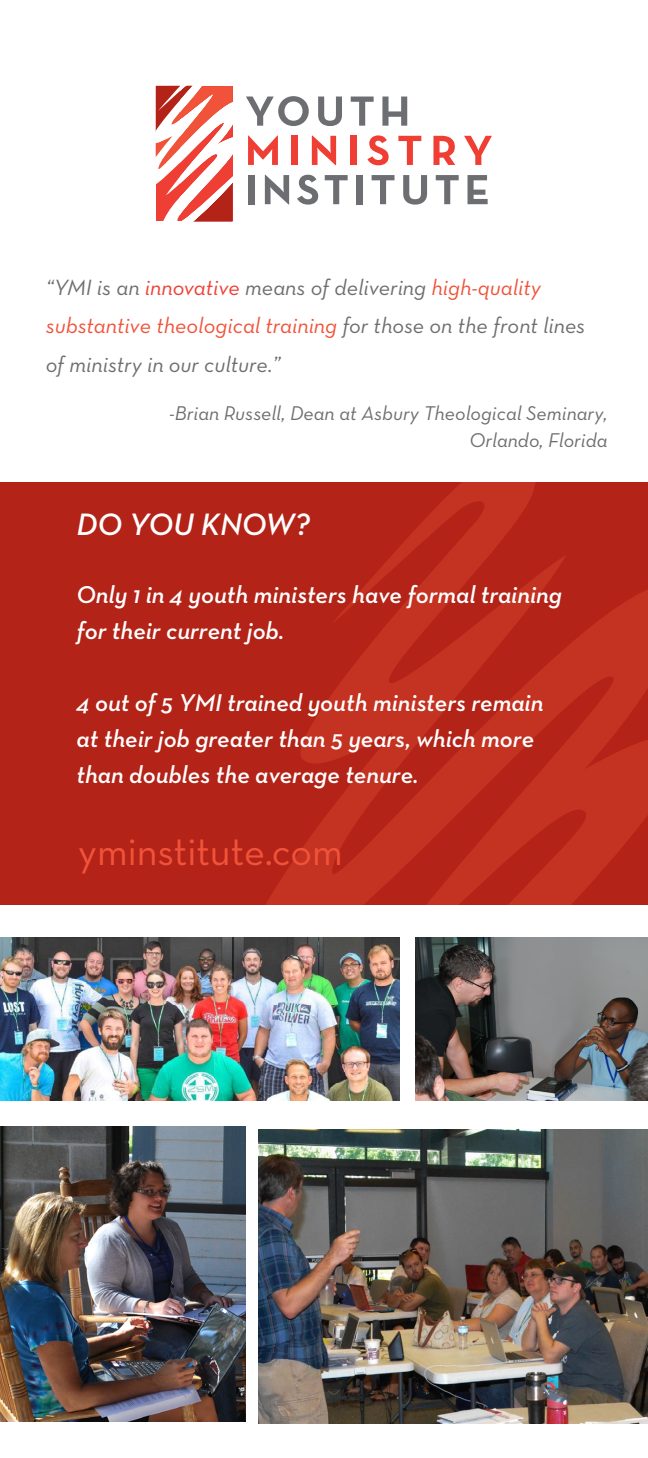
<style>
.page{position:relative;width:648px;height:1458px;background:#fff}
.page>*{position:absolute;margin:0;border:0;box-sizing:border-box;transform-origin:0 0}
.t1{font:40.5px "Neutraface Text";color:#f0533a}
.t2{font:31.5px "Neutraface Text Demi Italic Alt";color:#fff}
.t3{font:italic 600 24.75px/36px "Neutraface Text";color:#fff}
.t4{font:22.5px/38.2px "Neutraface Text Book Italic Alt";color:#6d6e71}
.t5{font:20.25px/27px "Neutraface Text Book Italic Alt";color:#6d6e71;text-align:right}
.s1{color:#ef3e33}
.s2{color:#f0533a}
</style>
<div class="page">
<div style="left:0;top:480px;width:648px;height:425px;background:#b32317"></div>
<svg style="left:266px;top:482px;width:382px;height:423px"></svg>
<svg style="left:433px;top:136px;width:22px;height:29px"></svg>
<svg style="left:464px;top:136px;width:28px;height:29px"></svg>
<svg style="left:155px;top:85px;width:272px;height:137px"></svg>
<svg style="left:436px;top:175px;width:23px;height:29px"></svg>
<svg style="left:468px;top:175px;width:20px;height:29px"></svg>
<div style="left:0;top:441px;width:648px;height:41px;background:#fff"></div>
<img style="left:0;top:937px;width:400px;height:164px">
<img style="left:415px;top:937px;width:233px;height:164px">
<img style="left:259px;top:1129px;width:389px;height:294px">
<img style="left:0;top:1127px;width:246px;height:295px">
<p class="t4" style="left:46px;top:268px;width:541px">“YMI is an <span class="s1">innovative</span> means of delivering <span class="s2">high-quality substantive theological training</span> for those on the front lines of ministry in our culture.”</p>
<p class="t5" style="left:169px;top:400px;width:440px">-Brian Russell, Dean at Asbury Theological Seminary,<br>Orlando, Florida</p>
<p class="t2" style="left:76px;top:504px;width:235px">DO YOU KNOW?</p>
<p class="t3" style="left:76px;top:577px;width:487px">Only 1 in 4 youth ministers have formal training for their current job.</p>
<p class="t3" style="left:76px;top:685px;width:468px">4 out of 5 YMI trained youth ministers remain at their job greater than 5 years, which more than doubles the average tenure.</p>
<h1 class="t1" style="left:78px;top:826px;width:266px">yminstitute.com</h1>
</div>
